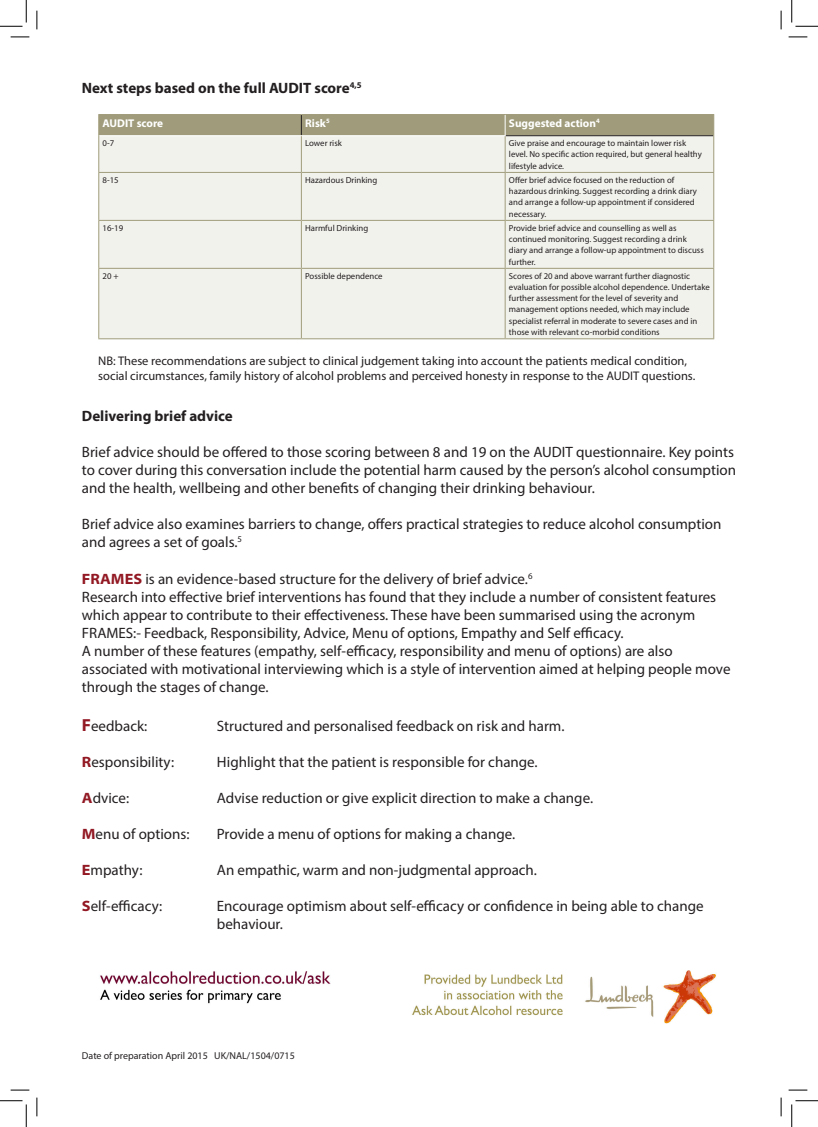
<style>
.page{position:relative;width:818px;height:1127px;background:#fff}
.page>*{position:absolute;margin:0;border:0;box-sizing:border-box;transform-origin:0 0}
.t1{font:15px/18px "Myriad Pro";color:#231f20}
.t2{font:700 15px "Myriad Pro";color:#231f20}
.t3{font:12.5px/15px "Myriad Pro";color:#231f20}
.t4{font:700 11.25px "Myriad Pro";color:#fff}
.t5{font:10px "Myriad Pro";color:#231f20}
.t6{font:8.75px/11.2px "Myriad Pro";color:#231f20}
.s1{font-weight:700;font-stretch:semi-expanded;color:#921924}
.s2{font-weight:700;font-size:17.5px;color:#921924}
</style>
<div class="page">
<div style="left:99px;top:136px;width:614px;height:202px;background:#f2f2ed"></div>
<div style="left:98px;top:114px;width:616px;height:22px;background:#a09c7b"></div>
<hr style="left:99px;top:135px;width:202px;height:1px;background:#fff">
<hr style="left:301px;top:135px;width:205px;height:1px;background:#fff">
<hr style="left:98px;top:136px;width:1px;height:36px;background:#a09c7b">
<hr style="left:301px;top:136px;width:1px;height:36px;background:#a09c7b">
<hr style="left:505px;top:136px;width:1px;height:36px;background:#a09c7b">
<hr style="left:713px;top:136px;width:1px;height:36px;background:#a09c7b">
<hr style="left:98px;top:172px;width:203px;height:1px;background:#a09c7b">
<hr style="left:98px;top:173px;width:1px;height:47px;background:#a09c7b">
<hr style="left:301px;top:172px;width:204px;height:1px;background:#a09c7b">
<hr style="left:301px;top:173px;width:1px;height:47px;background:#a09c7b">
<hr style="left:505px;top:172px;width:209px;height:1px;background:#a09c7b">
<hr style="left:505px;top:173px;width:1px;height:47px;background:#a09c7b">
<hr style="left:713px;top:173px;width:1px;height:47px;background:#a09c7b">
<hr style="left:98px;top:221px;width:1px;height:47px;background:#a09c7b">
<hr style="left:301px;top:221px;width:1px;height:47px;background:#a09c7b">
<hr style="left:505px;top:221px;width:1px;height:47px;background:#a09c7b">
<hr style="left:713px;top:221px;width:1px;height:47px;background:#a09c7b">
<hr style="left:98px;top:269px;width:1px;height:69px;background:#a09c7b">
<hr style="left:301px;top:269px;width:1px;height:69px;background:#a09c7b">
<hr style="left:505px;top:269px;width:1px;height:69px;background:#a09c7b">
<hr style="left:713px;top:269px;width:1px;height:69px;background:#a09c7b">
<hr style="left:98px;top:220px;width:203px;height:1px;background:#a09c7b">
<hr style="left:98px;top:268px;width:203px;height:1px;background:#a09c7b">
<hr style="left:98px;top:338px;width:203px;height:1px;background:#a09c7b">
<hr style="left:301px;top:220px;width:204px;height:1px;background:#a09c7b">
<hr style="left:301px;top:268px;width:204px;height:1px;background:#a09c7b">
<hr style="left:301px;top:338px;width:204px;height:1px;background:#a09c7b">
<hr style="left:505px;top:220px;width:209px;height:1px;background:#a09c7b">
<hr style="left:505px;top:268px;width:209px;height:1px;background:#a09c7b">
<hr style="left:505px;top:338px;width:209px;height:1px;background:#a09c7b">
<img style="left:100px;top:970px;width:616px;height:54px">
<svg style="left:11px;top:36px;width:18px;height:2px"></svg>
<svg style="left:788px;top:36px;width:19px;height:2px"></svg>
<svg style="left:11px;top:1089px;width:18px;height:1px"></svg>
<svg style="left:788px;top:1089px;width:19px;height:1px"></svg>
<svg style="left:36px;top:11px;width:2px;height:18px"></svg>
<svg style="left:36px;top:1097px;width:2px;height:18px"></svg>
<svg style="left:780px;top:11px;width:2px;height:18px"></svg>
<svg style="left:780px;top:1097px;width:2px;height:18px"></svg>
<svg style="left:0;top:0;width:27px;height:27px"></svg>
<svg style="left:0;top:1100px;width:27px;height:26px"></svg>
<svg style="left:791px;top:0;width:27px;height:27px"></svg>
<svg style="left:791px;top:1100px;width:27px;height:26px"></svg>
<p class="t2" style="left:82px;top:78px;width:281px">Next steps based on the full AUDIT score<sup>4,5</sup></p>
<p class="t4" style="left:103px;top:116px;width:62px">AUDIT score</p>
<p class="t4" style="left:305px;top:116px;width:26px">Risk<sup>5</sup></p>
<p class="t4" style="left:509px;top:116px;width:92px">Suggested action<sup>4</sup></p>
<p class="t6" style="left:103px;top:137px;width:13px">0-7</p>
<p class="t6" style="left:305px;top:137px;width:38px">Lower risk</p>
<p class="t6" style="left:509px;top:137px;width:194px">Give praise and encourage to maintain lower risk level. No specific action required, but general healthy lifestyle advice.</p>
<p class="t6" style="left:103px;top:174px;width:18px">8-15</p>
<p class="t6" style="left:305px;top:174px;width:74px">Hazardous Drinking</p>
<p class="t6" style="left:509px;top:174px;width:189px">Offer brief advice focused on the reduction of hazardous drinking. Suggest recording a drink diary and arrange a follow-up appointment if considered necessary.</p>
<p class="t6" style="left:103px;top:222px;width:22px">16-19</p>
<p class="t6" style="left:305px;top:222px;width:65px">Harmful Drinking</p>
<p class="t6" style="left:509px;top:222px;width:196px">Provide brief advice and counselling as well as continued monitoring. Suggest recording a drink diary and arrange a follow-up appointment to discuss further.</p>
<p class="t6" style="left:103px;top:270px;width:18px">20 +</p>
<p class="t6" style="left:305px;top:270px;width:79px">Possible dependence</p>
<p class="t6" style="left:509px;top:270px;width:202px">Scores of 20 and above warrant further diagnostic evaluation for possible alcohol dependence. Undertake further assessment for the level of severity and management options needed, which may include specialist referral in moderate to severe cases and in those with relevant co-morbid conditions</p>
<p class="t3" style="left:98px;top:353px;width:598px">NB: These recommendations are subject to clinical judgement taking into account the patients medical condition, social circumstances, family history of alcohol problems and perceived honesty in response to the AUDIT questions.</p>
<p class="t2" style="left:82px;top:406px;width:152px">Delivering brief advice</p>
<p class="t1" style="left:82px;top:443px;width:656px">Brief advice should be offered to those scoring between 8 and 19 on the AUDIT questionnaire. Key points to cover during this conversation include the potential harm caused by the person’s alcohol consumption and the health, wellbeing and other benefits of changing their drinking behaviour.</p>
<p class="t1" style="left:82px;top:515px;width:641px">Brief advice also examines barriers to change, offers practical strategies to reduce alcohol consumption and agrees a set of goals.<sup>5</sup></p>
<p class="t1" style="left:82px;top:569px;width:452px"><span class="s1">FRAMES</span> is an evidence-based structure for the delivery of brief advice.<sup>6</sup></p>
<p class="t1" style="left:82px;top:587px;width:636px">Research into effective brief interventions has found that they include a number of consistent features which appear to contribute to their effectiveness. These have been summarised using the acronym<br>FRAMES:- Feedback, Responsibility, Advice, Menu of options, Empathy and Self efficacy.</p>
<p class="t1" style="left:82px;top:641px;width:650px">A number of these features (empathy, self-efficacy, responsibility and menu of options) are also associated with motivational interviewing which is a style of intervention aimed at helping people move through the stages of change.</p>
<p class="t1" style="left:82px;top:716px;width:67px"><span class="s2">F</span>eedback:</p>
<p class="t1" style="left:217px;top:716px;width:349px">Structured and personalised feedback on risk and harm.</p>
<p class="t1" style="left:82px;top:752px;width:94px"><span class="s1">R</span>esponsibility:</p>
<p class="t1" style="left:217px;top:752px;width:322px">Highlight that the patient is responsible for change.</p>
<p class="t1" style="left:82px;top:788px;width:49px"><span class="s1">A</span>dvice:</p>
<p class="t1" style="left:217px;top:788px;width:378px">Advise reduction or give explicit direction to make a change.</p>
<p class="t1" style="left:82px;top:824px;width:109px"><span class="s1">M</span>enu of options:</p>
<p class="t1" style="left:217px;top:824px;width:300px">Provide a menu of options for making a change.</p>
<p class="t1" style="left:82px;top:860px;width:62px"><span class="s1">E</span>mpathy:</p>
<p class="t1" style="left:217px;top:860px;width:322px">An empathic, warm and non-judgmental approach.</p>
<p class="t1" style="left:82px;top:896px;width:82px"><span class="s1">S</span>elf-efficacy:</p>
<p class="t1" style="left:217px;top:896px;width:488px">Encourage optimism about self-efficacy or confidence in being able to change behaviour.</p>
<p class="t5" style="left:82px;top:1048px;width:214px">Date of preparation April 2015 UK/NAL/1504/0715</p>
</div>
